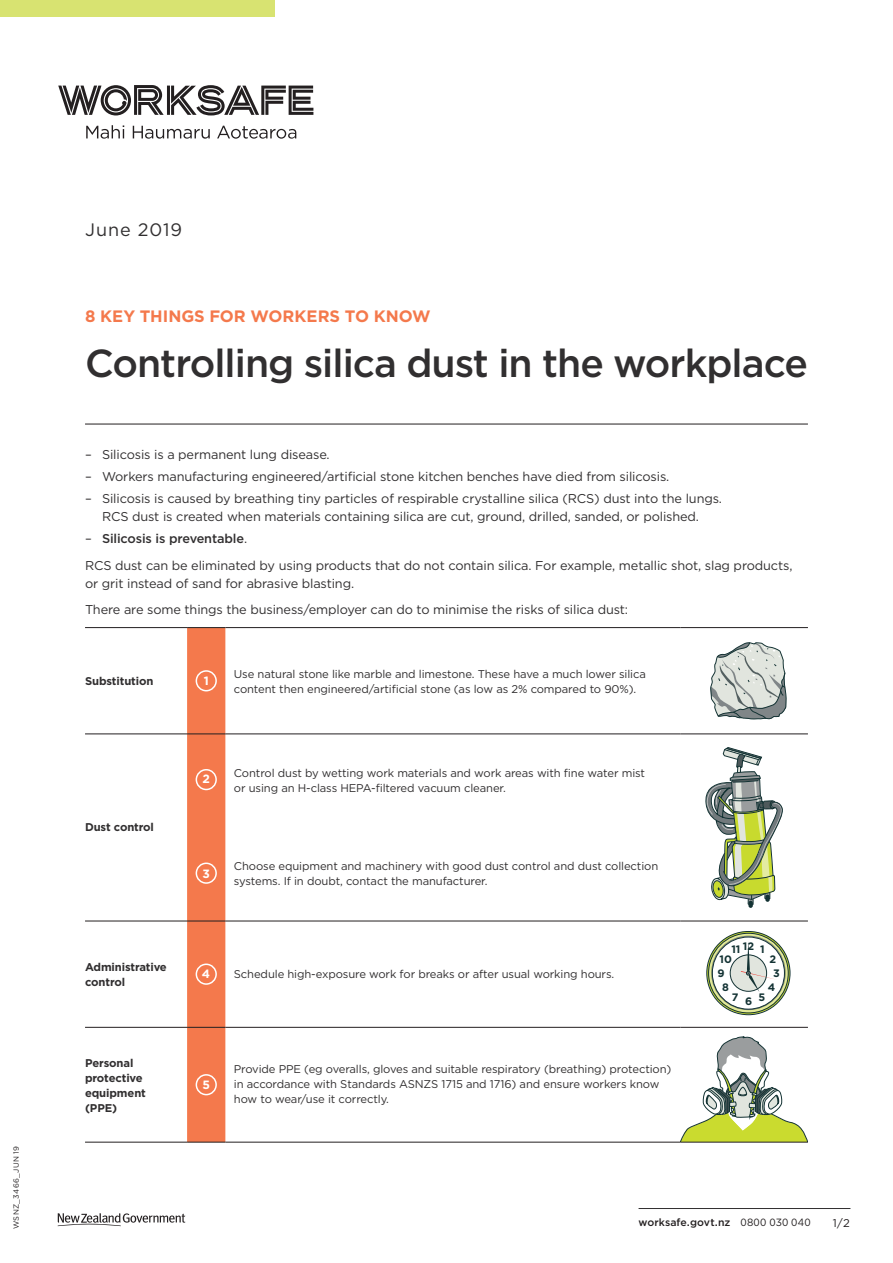
<style>
.page{position:relative;width:893px;height:1263px;background:#fff}
.page>*{position:absolute;margin:0;border:0;box-sizing:border-box;transform-origin:0 0}
.FS_major_head{font:500 39px "Gotham";letter-spacing:-.025em;color:#312f30}
.Date{font:18px "Gotham";letter-spacing:.05em;color:#312f30}
.FS_sub_head{font:700 16.5px "Gotham";color:#f4794c}
.body{font:12.75px/18px "Gotham";letter-spacing:-.01em;color:#312f30;text-align:center}
.body_before_bullet{font:12.75px "Gotham";letter-spacing:-.01em;color:#312f30}
.t1{font:500 12.75px "Gotham";letter-spacing:-.01em;color:#312f30}
.t2{font:700 12px "Gotham";color:#fff}
.table_body{font:11.25px/15px "Gotham";letter-spacing:-.01em;color:#312f30}
.table_H2{font:700 11.25px/15px "Gotham";letter-spacing:-.01em;color:#312f30}
.t3{font:11.25px "Gotham";color:#231f20}
.t4{font:700 10.8px/14px "Gotham";color:#143334;text-align:center}
.t5{font:500 10.5px "Gotham";letter-spacing:.005em;color:#231f20}
.key_number{font:7.5px "Gotham";letter-spacing:.04em;color:#231f20}
.s1{font-weight:400}
</style>
<div class="page">
<svg style="left:58px;top:1213px;width:127px;height:13px"></svg>
<hr style="left:639px;top:1208px;width:211px;height:1px;background:#312f30">
<div style="left:0;top:0;width:274px;height:17px;background:#d8e371"></div>
<svg style="left:86px;top:125px;width:210px;height:14px"></svg>
<svg style="left:58px;top:85px;width:255px;height:30px"></svg>
<svg style="left:680px;top:1036px;width:128px;height:106px"></svg>
<hr style="left:85px;top:424px;width:723px;height:1px;background:#231f20">
<div style="left:187px;top:628px;width:38px;height:514px;background:#f4794c"></div>
<hr style="left:85px;top:734px;width:102px;height:1px;background:#231f20">
<hr style="left:187px;top:734px;width:38px;height:1px;background:#231f20">
<hr style="left:225px;top:734px;width:455px;height:1px;background:#231f20">
<hr style="left:680px;top:734px;width:128px;height:1px;background:#231f20">
<hr style="left:85px;top:921px;width:102px;height:1px;background:#231f20">
<hr style="left:187px;top:921px;width:38px;height:1px;background:#231f20">
<hr style="left:225px;top:921px;width:455px;height:1px;background:#231f20">
<hr style="left:680px;top:921px;width:128px;height:1px;background:#231f20">
<hr style="left:85px;top:1027px;width:102px;height:1px;background:#231f20">
<hr style="left:187px;top:1027px;width:38px;height:1px;background:#231f20">
<hr style="left:225px;top:1027px;width:455px;height:1px;background:#231f20">
<hr style="left:680px;top:1027px;width:128px;height:1px;background:#231f20">
<hr style="left:85px;top:627px;width:102px;height:1px;background:#231f20">
<hr style="left:187px;top:627px;width:38px;height:1px;background:#231f20">
<hr style="left:225px;top:627px;width:455px;height:1px;background:#231f20">
<hr style="left:680px;top:627px;width:128px;height:1px;background:#231f20">
<hr style="left:85px;top:1142px;width:102px;height:1px;background:#231f20">
<hr style="left:187px;top:1142px;width:38px;height:1px;background:#231f20">
<hr style="left:225px;top:1142px;width:455px;height:1px;background:#231f20">
<hr style="left:680px;top:1142px;width:128px;height:1px;background:#231f20">
<div style="left:196px;top:670px;width:21px;height:21px;border:2px solid #fff;border-radius:50%"></div>
<svg style="left:710px;top:642px;width:77px;height:78px"></svg>
<div style="left:196px;top:769px;width:21px;height:21px;border:2px solid #fff;border-radius:50%"></div>
<div style="left:196px;top:862px;width:21px;height:22px;border:2px solid #fff;border-radius:50%"></div>
<div style="left:196px;top:963px;width:21px;height:22px;border:2px solid #fff;border-radius:50%"></div>
<svg style="left:702px;top:747px;width:89px;height:269px"></svg>
<div style="left:196px;top:1074px;width:21px;height:21px;border:2px solid #fff;border-radius:50%"></div>
<p class="key_number" style="left:11px;top:1229px;width:84px;rotate:-90deg">WSNZ_3466_Jun 19</p>
<p class="Date" style="left:85px;top:218px;width:99px">June 2019</p>
<p class="FS_sub_head" style="left:85px;top:305px;width:347px">8 KEY THINGS FOR WORKERS TO KNOW</p>
<p class="FS_major_head" style="left:85px;top:338px;width:724px">Controlling silica dust in the workplace</p>
<p class="body" style="left:85px;top:445px;width:246px">– Silicosis is a permanent lung disease.</p>
<p class="body" style="left:85px;top:467px;width:586px">– Workers manufacturing engineered/artificial stone kitchen benches have died from silicosis.</p>
<p class="body" style="left:85px;top:489px;width:639px">– Silicosis is caused by breathing tiny particles of respirable crystalline silica (RCS) dust into the lungs.<br>RCS dust is created when materials containing silica are cut, ground, drilled, sanded, or polished.</p>
<p class="t1" style="left:85px;top:531px;width:164px"><span class="s1">–</span> Silicosis is preventable<span class="s1">.</span></p>
<p class="body" style="left:85px;top:556px;width:709px;text-align:left">RCS dust can be eliminated by using products that do not contain silica. For example, metallic shot, slag products, or grit instead of sand for abrasive blasting.</p>
<p class="body_before_bullet" style="left:85px;top:602px;width:545px">There are some things the business/employer can do to minimise the risks of silica dust:</p>
<p class="table_H2" style="left:85px;top:674px;width:70px">Substitution</p>
<h1 class="t2" style="left:204px;top:673px;width:7px">1</h1>
<p class="table_body" style="left:234px;top:666px;width:414px">Use natural stone like marble and limestone. These have a much lower silica content then engineered/artificial stone (as low as 2% compared to 90%).</p>
<p class="table_H2" style="left:85px;top:819px;width:70px">Dust control</p>
<h1 class="t2" style="left:203px;top:771px;width:9px">2</h1>
<p class="table_body" style="left:234px;top:765px;width:413px">Control dust by wetting work materials and work areas with fine water mist or using an H-class HEPA-filtered vacuum cleaner.</p>
<h1 class="t2" style="left:203px;top:865px;width:9px">3</h1>
<p class="table_body" style="left:234px;top:858px;width:426px">Choose equipment and machinery with good dust control and dust collection systems. If in doubt, contact the manufacturer.</p>
<p class="table_H2" style="left:85px;top:959px;width:83px">Administrative control</p>
<h1 class="t2" style="left:202px;top:966px;width:10px">4</h1>
<p class="table_body" style="left:234px;top:966px;width:382px">Schedule high-exposure work for breaks or after usual working hours.</p>
<p class="table_H2" style="left:85px;top:1055px;width:62px">Personal protective equipment (PPE)</p>
<h1 class="t2" style="left:202px;top:1076px;width:9px">5</h1>
<p class="table_body" style="left:234px;top:1061px;width:439px">Provide PPE (eg overalls, gloves and suitable respiratory (breathing) protection) in accordance with Standards ASNZS 1715 and 1716) and ensure workers know how to wear/use it correctly.</p>
<p class="t4" style="left:743px;top:939px;width:23px">12 1</p>
<p class="t4" style="left:731px;top:942px;width:11px">11</p>
<p class="t4" style="left:768px;top:952px;width:13px">2<br>3<br>4</p>
<p class="t4" style="left:719px;top:952px;width:14px">10</p>
<p class="t4" style="left:718px;top:966px;width:9px">9</p>
<p class="t4" style="left:722px;top:980px;width:8px">8</p>
<p class="t4" style="left:732px;top:990px;width:8px">7</p>
<p class="t4" style="left:758px;top:990px;width:8px">5</p>
<p class="t4" style="left:745px;top:994px;width:9px">6</p>
<p class="t5" style="left:639px;top:1215px;width:174px">worksafe.govt.nz <span class="s1">0800 030 040</span></p>
<p class="t3" style="left:833px;top:1215px;width:18px">1/2</p>
</div>
